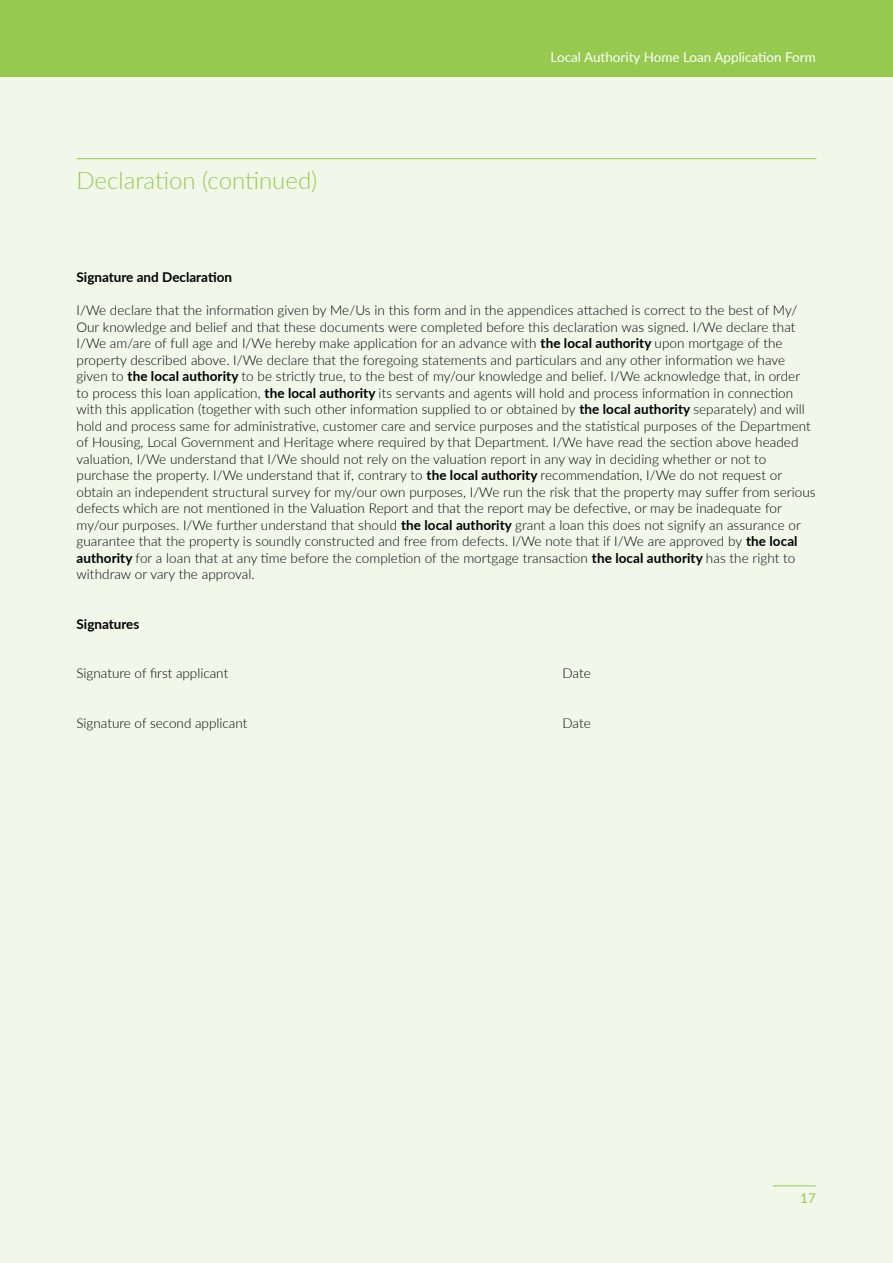
<style>
.page{position:relative;width:893px;height:1263px;background:#f1f8ea}
.page>*{position:absolute;margin:0;border:0;box-sizing:border-box;transform-origin:0 0}
.HA_AR19_H2{font:300 24px "Lato";color:#96ca4f}
.HA_AR19_Body{font:300 13.5px/16.5px "Lato";letter-spacing:.005em;color:#000}
.t1{font:13.5px "Lato";color:#fff}
.HA_AR19_Body-2{font:700 13.5px "Lato";color:#000}
.t2{font:13.5px "Lato";color:#96ca4f}
.s1{font-weight:700}
</style>
<div class="page">
<hr style="left:77px;top:158px;width:739px;height:1px;background:#96ca4f">
<div style="left:0;top:0;width:893px;height:77px;background:#96ca4f"></div>
<hr style="left:773px;top:1185px;width:43px;height:1px;background:#96ca4f">
<p class="HA_AR19_H2" style="left:77px;top:164px;width:242px">Declaration (continued)</p>
<p class="t1" style="left:551px;top:47px;width:267px">Local Authority Home Loan Application Form</p>
<p class="HA_AR19_Body-2" style="left:77px;top:267px;width:157px">Signature and Declaration</p>
<p class="HA_AR19_Body" style="left:77px;top:302px;width:740px">I/We declare that the information given by Me/Us in this form and in the appendices attached is correct to the best of My/ Our knowledge and belief and that these documents were completed before this declaration was signed. I/We declare that I/We am/are of full age and I/We hereby make application for an advance with <span class="s1">the local authority</span> upon mortgage of the property described above. I/We declare that the foregoing statements and particulars and any other information we have given to <span class="s1">the local authority</span> to be strictly true, to the best of my/our knowledge and belief. I/We acknowledge that, in order to process this loan application, <span class="s1">the local authority</span> its servants and agents will hold and process information in connection with this application (together with such other information supplied to or obtained by <span class="s1">the local authority</span> separately) and will hold and process same for administrative, customer care and service purposes and the statistical purposes of the Department of Housing, Local Government and Heritage where required by that Department. I/We have read the section above headed valuation, I/We understand that I/We should not rely on the valuation report in any way in deciding whether or not to purchase the property. I/We understand that if, contrary to <span class="s1">the local authority</span> recommendation, I/We do not request or obtain an independent structural survey for my/our own purposes, I/We run the risk that the property may suffer from serious defects which are not mentioned in the Valuation Report and that the report may be defective, or may be inadequate for my/our purposes. I/We further understand that should <span class="s1">the local authority</span> grant a loan this does not signify an assurance or guarantee that the property is soundly constructed and free from defects. I/We note that if I/We are approved by <span class="s1">the local authority</span> for a loan that at any time before the completion of the mortgage transaction <span class="s1">the local authority</span> has the right to withdraw or vary the approval.</p>
<p class="HA_AR19_Body-2" style="left:77px;top:614px;width:64px">Signatures</p>
<p class="HA_AR19_Body" style="left:77px;top:665px;width:153px">Signature of first applicant</p>
<p class="HA_AR19_Body" style="left:563px;top:665px;width:30px">Date</p>
<p class="HA_AR19_Body" style="left:77px;top:714px;width:172px">Signature of second applicant</p>
<p class="HA_AR19_Body" style="left:563px;top:714px;width:30px">Date</p>
<p class="t2" style="left:800px;top:1189px;width:17px">17</p>
</div>
